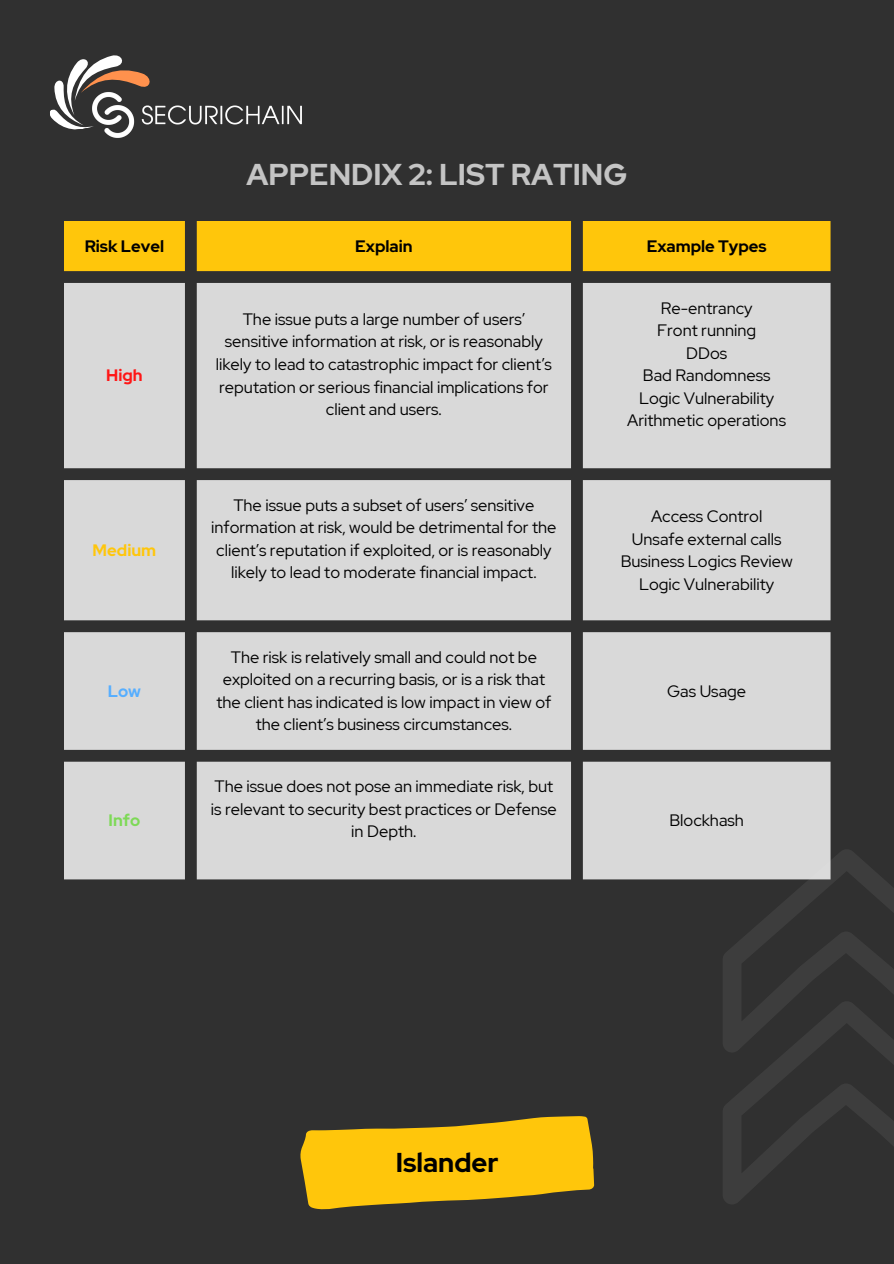
<style>
.page{position:relative;width:894px;height:1264px;background:#fff}
.page>*{position:absolute;margin:0;border:0;box-sizing:border-box;transform-origin:0 0}
.t1{font:700 30px "Red Hat Display";color:#c4c4c4}
.t2{font:700 27.15px "Red Hat Display";color:#000}
.t3{font:16.5px/22.5px "Red Hat Display";color:#000;text-align:center}
.t4{font:700 16.5px "Red Hat Display";color:#000}
.t5{font:700 16.5px "Red Hat Display";color:#ffc60b}
.t6{font:700 16.5px "Red Hat Display";color:#ff1616}
.t7{font:700 16.5px "Red Hat Display";color:#7ed957}
.t8{font:700 16.5px "Red Hat Display";color:#56aeff}
</style>
<div class="page">
<div style="left:0;top:0;width:893px;height:1263px;background:#303030"></div>
<div style="left:64px;top:221px;width:766px;height:50px;background:#ffc60b"></div>
<svg style="left:64px;top:283px;width:766px;height:596px;background:#c9c9c9"></svg>
<svg style="left:722px;top:849px;width:171px;height:355px"></svg>
<img style="left:50px;top:55px;width:252px;height:83px">
<svg style="left:300px;top:1116px;width:294px;height:93px"></svg>
<p class="t1" style="left:246px;top:154px;width:382px">APPENDIX 2: LIST RATING</p>
<p class="t4" style="left:85px;top:235px;width:81px">Risk Level</p>
<p class="t4" style="left:355px;top:235px;width:59px">Explain</p>
<p class="t4" style="left:646px;top:235px;width:121px">Example Types</p>
<p class="t6" style="left:106px;top:364px;width:38px">High</p>
<p class="t5" style="left:93px;top:539px;width:65px">Medium</p>
<p class="t8" style="left:108px;top:680px;width:35px">Low</p>
<p class="t7" style="left:109px;top:809px;width:33px">Info</p>
<p class="t3" style="left:216px;top:308px;width:337px">The issue puts a large number of users’ sensitive information at risk, or is reasonably likely to lead to catastrophic impact for client’s reputation or serious financial implications for client and users.</p>
<p class="t3" style="left:660px;top:296px;width:93px">Re-entrancy</p>
<p class="t3" style="left:657px;top:319px;width:101px">Front running</p>
<p class="t3" style="left:686px;top:341px;width:42px">DDos</p>
<p class="t3" style="left:642px;top:364px;width:129px">Bad Randomness</p>
<p class="t3" style="left:639px;top:386px;width:136px">Logic Vulnerability</p>
<p class="t3" style="left:627px;top:409px;width:160px">Arithmetic operations</p>
<p class="t3" style="left:211px;top:493px;width:346px">The issue puts a subset of users’ sensitive information at risk, would be detrimental for the client’s reputation if exploited, or is reasonably likely to lead to moderate financial impact.</p>
<p class="t3" style="left:651px;top:505px;width:113px">Access Control</p>
<p class="t3" style="left:631px;top:527px;width:151px">Unsafe external calls</p>
<p class="t3" style="left:620px;top:550px;width:173px">Business Logics Review</p>
<p class="t3" style="left:639px;top:572px;width:136px">Logic Vulnerability</p>
<p class="t3" style="left:216px;top:645px;width:336px">The risk is relatively small and could not be exploited on a recurring basis, or is a risk that the client has indicated is low impact in view of the client’s business circumstances.</p>
<p class="t3" style="left:211px;top:775px;width:347px">The issue does not pose an immediate risk, but is relevant to security best practices or Defense in Depth.</p>
<p class="t3" style="left:667px;top:679px;width:80px">Gas Usage</p>
<p class="t3" style="left:669px;top:809px;width:76px">Blockhash</p>
<p class="t2" style="left:395px;top:1144px;width:104px">Islander</p>
</div>
